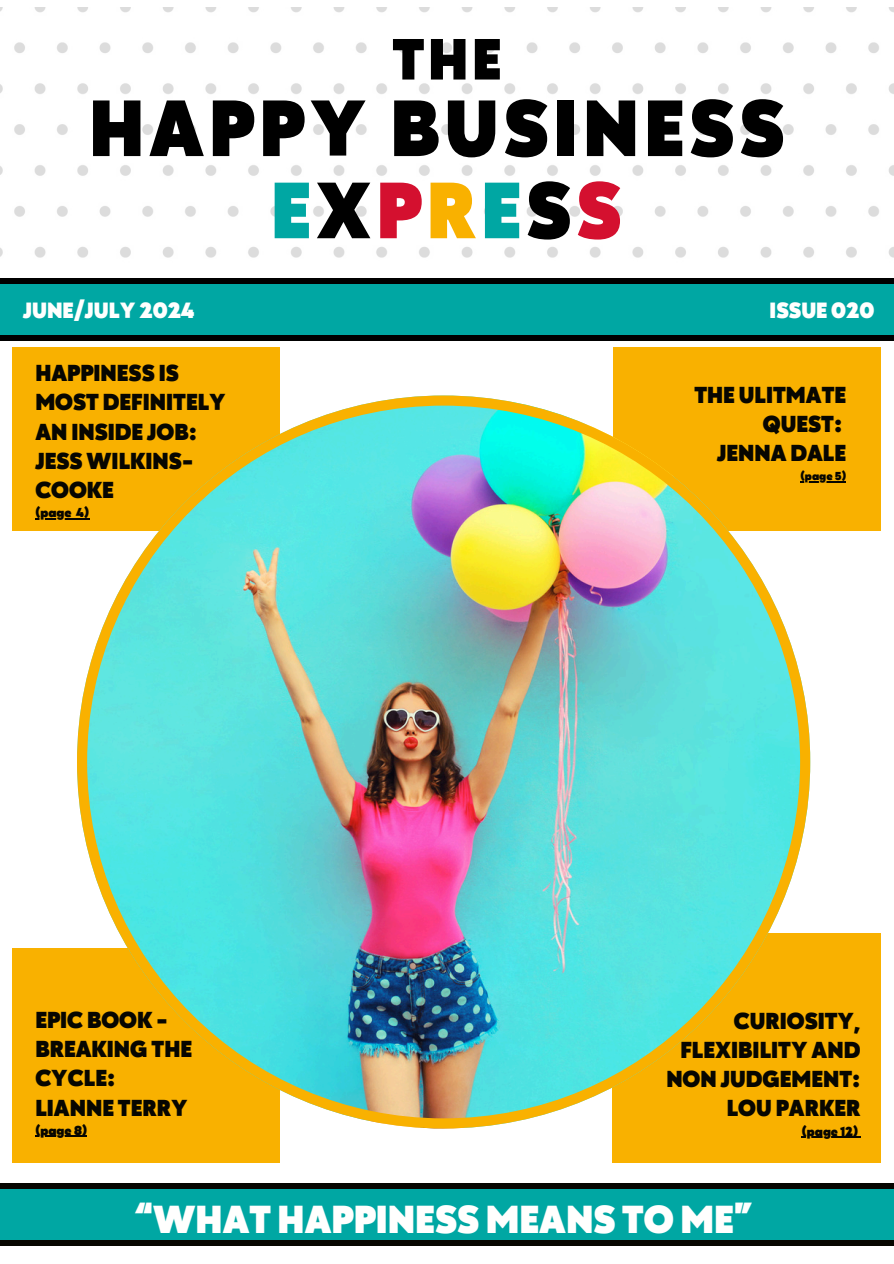
<style>
.page{position:relative;width:894px;height:1264px;background:#fff}
.page>*{position:absolute;margin:0;border:0;box-sizing:border-box;transform-origin:0 0}
.t1{font:900 82.5px/82.2px "Galatea";letter-spacing:.06em;color:#000;text-align:center}
.t2{font:900 60.15px "Galatea";color:#000}
.t3{font:900 40.5px "Galatea";color:#fffffe}
.t4{font:900 24px/29.2px "Galatea";color:#070600;text-align:right}
.t5{font:900 22.95px "Galatea";color:#fffffe}
.t6{font:900 13.5px "Galatea";color:#070600}
.t7{font:900 12px "Galatea";color:#070600}
.s1{color:#00a7a3}
.s2{color:#d4102f}
.s3{color:#f9b100}
</style>
<div class="page">
<img style="left:0;top:8px;width:893px;height:250px">
<img style="left:0;top:1245px;width:893px;height:1px">
<div style="left:0;top:1183px;width:893px;height:62px;background:#070600"></div>
<div style="left:0;top:278px;width:893px;height:63px;background:#000"></div>
<div style="left:0;top:1189px;width:893px;height:50px;background:#00a7a3"></div>
<div style="left:0;top:284px;width:893px;height:51px;background:#00a7a3"></div>
<div style="left:612px;top:348px;width:268px;height:183px;background:#f9b100"></div>
<hr style="left:800px;top:481px;width:45px;height:1px;background:#070600">
<div style="left:12px;top:348px;width:268px;height:183px;background:#f9b100"></div>
<hr style="left:35px;top:518px;width:37px;height:1px;background:#070600">
<div style="left:12px;top:948px;width:268px;height:214px;background:#f9b100"></div>
<hr style="left:35px;top:1135px;width:52px;height:1px;background:#070600">
<div style="left:612px;top:933px;width:268px;height:229px;background:#f9b100"></div>
<hr style="left:801px;top:1136px;width:56px;height:1px;background:#070600">
<img style="left:77px;top:395px;width:732px;height:733px">
<h3 class="t2" style="left:392px;top:33px;width:110px">THE</h3>
<h3 class="t1" style="left:89px;top:92px;width:696px">HAPPY BUSINESS<br><span class="s1">E</span>X<span class="s2">P</span><span class="s3">R</span><span class="s1">E</span>S<span class="s2">S</span></h3>
<p class="t5" style="left:23px;top:300px;width:173px">JUNE/JULY 2024</p>
<p class="t5" style="left:769px;top:300px;width:106px">ISSUE 020</p>
<p class="t4" style="left:35px;top:359px;width:192px;text-align:left">HAPPINESS IS<br>MOST DEFINITELY<br>AN INSIDE JOB:<br>JESS WILKINS-<br>COOKE</p>
<p class="t6" style="left:35px;top:506px;width:55px">(page 4)</p>
<p class="t4" style="left:35px;top:1006px;width:158px;text-align:left">EPIC BOOK -<br>BREAKING THE<br>CYCLE:<br>LIANNE TERRY</p>
<p class="t6" style="left:35px;top:1124px;width:53px">(page 8)</p>
<p class="t4" style="left:694px;top:382px;width:153px">THE ULITMATE<br>QUEST:<br>JENNA DALE</p>
<p class="t7" style="left:800px;top:471px;width:47px">(page 5)</p>
<p class="t4" style="left:666px;top:1007px;width:195px">CURIOSITY,<br>FLEXIBILITY AND<br>NON JUDGEMENT:<br>LOU PARKER</p>
<h1 class="t6" style="left:801px;top:1124px;width:58px">(page 12)</h1>
<p class="t3" style="left:135px;top:1201px;width:619px">“WHAT HAPPINESS MEANS TO ME”</p>
</div>
